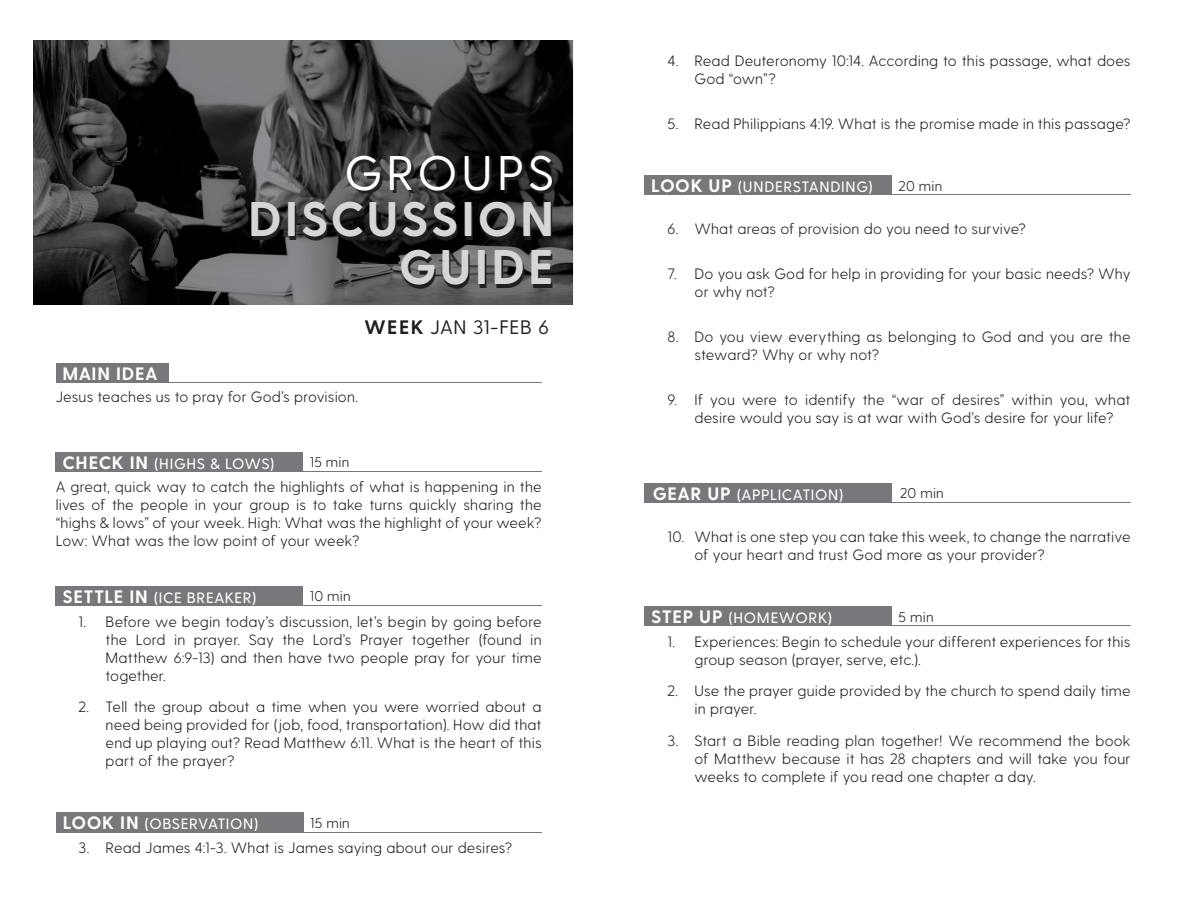
<style>
.page{position:relative;width:1188px;height:918px;background:#fff}
.page>*{position:absolute;margin:0;border:0;box-sizing:border-box;transform-origin:0 0}
.t1{font:700 48.6px/47.4px "Greycliff CF";letter-spacing:.055em;color:#d5d6d8;text-align:right}
.t2{font:48.6px "Greycliff CF";letter-spacing:.08em;color:#fff}
.t3{font:19.5px "Greycliff CF";letter-spacing:.015em;color:#231f20}
.t4{font:700 18px "Greycliff CF";letter-spacing:.035em;color:#fff}
.t5{font:300 15px/18px "Greycliff CF";letter-spacing:.01em;color:#231f20}
.t6{font:500 15px "Greycliff CF";letter-spacing:.035em;color:#fff}
.t7{font:300 14.25px "Greycliff CF";letter-spacing:.015em;color:#231f20}
.s1{font-weight:700}
.s2{font-weight:700;font-size:18px}
</style>
<div class="page">
<img style="left:33px;top:41px;width:540px;height:264px">
<div style="left:56px;top:363px;width:112px;height:20px;background:#76787b"></div>
<hr style="left:168px;top:382px;width:374px;height:1px;background:#76787b">
<div style="left:56px;top:452px;width:247px;height:19px;background:#76787b"></div>
<hr style="left:56px;top:471px;width:247px;height:1px;background:#76787b">
<hr style="left:303px;top:471px;width:239px;height:1px;background:#76787b">
<div style="left:56px;top:586px;width:247px;height:20px;background:#76787b"></div>
<hr style="left:303px;top:605px;width:239px;height:1px;background:#76787b">
<div style="left:56px;top:813px;width:247px;height:19px;background:#76787b"></div>
<hr style="left:56px;top:832px;width:247px;height:1px;background:#76787b">
<hr style="left:303px;top:832px;width:239px;height:1px;background:#76787b">
<div style="left:645px;top:176px;width:247px;height:19px;background:#76787b"></div>
<hr style="left:645px;top:195px;width:247px;height:1px;background:#76787b">
<hr style="left:892px;top:195px;width:239px;height:1px;background:#76787b">
<div style="left:645px;top:483px;width:247px;height:20px;background:#76787b"></div>
<hr style="left:892px;top:502px;width:239px;height:1px;background:#76787b">
<div style="left:645px;top:606px;width:247px;height:20px;background:#76787b"></div>
<hr style="left:892px;top:625px;width:239px;height:1px;background:#76787b">
<h1 class="t2" style="left:345px;top:145px;width:211px">GROUPS</h1>
<h1 class="t1" style="left:248px;top:198px;width:308px">DISCUSSION<br>GUIDE</h1>
<h2 class="t3" style="left:364px;top:315px;width:186px"><span class="s1">WEEK</span> JAN 31-FEB 6</h2>
<p class="t4" style="left:62px;top:363px;width:97px">MAIN IDEA</p>
<p class="t5" style="left:56px;top:388px;width:304px">Jesus teaches us to pray for God’s provision.</p>
<p class="t6" style="left:62px;top:455px;width:214px"><span class="s2">CHECK IN</span> (HIGHS &amp; LOWS)</p>
<p class="t7" style="left:310px;top:454px;width:41px">15 min</p>
<p class="t5" style="left:56px;top:478px;width:488px;text-align:justify">A great, quick way to catch the highlights of what is happening in the lives of the people in your group is to take turns quickly sharing the “highs &amp; lows” of your week. High: What was the highlight of your week?<br>Low: What was the low point of your week?</p>
<p class="t6" style="left:62px;top:589px;width:196px"><span class="s2">SETTLE IN</span> (ICE BREAKER)</p>
<p class="t7" style="left:310px;top:588px;width:42px">10 min</p>
<p class="t5" style="left:106px;top:613px;width:438px;text-align:justify;text-indent:-27px">1. Before we begin today’s discussion, let’s begin by going before the Lord in prayer. Say the Lord’s Prayer together (found in Matthew 6:9-13) and then have two people pray for your time together.</p>
<p class="t5" style="left:106px;top:698px;width:438px;text-align:justify;text-indent:-27px">2. Tell the group about a time when you were worried about a need being provided for (job, food, transportation). How did that end up playing out? Read Matthew 6:11. What is the heart of this part of the prayer?</p>
<p class="t6" style="left:63px;top:815px;width:197px"><span class="s2">LOOK IN</span> (OBSERVATION)</p>
<p class="t7" style="left:310px;top:815px;width:41px">15 min</p>
<p class="t5" style="left:79px;top:839px;width:435px">3. Read James 4:1-3. What is James saying about our desires?</p>
<p class="t5" style="left:695px;top:52px;width:438px;text-indent:-27px">4. Read Deuteronomy 10:14. According to this passage, what does<br>God “own”?</p>
<p class="t5" style="left:668px;top:115px;width:465px">5. Read Philippians 4:19. What is the promise made in this passage?</p>
<p class="t6" style="left:651px;top:178px;width:223px"><span class="s2">LOOK UP</span> (UNDERSTANDING)</p>
<p class="t7" style="left:899px;top:177px;width:45px">20 min</p>
<p class="t5" style="left:668px;top:220px;width:360px">6. What areas of provision do you need to survive?</p>
<p class="t5" style="left:695px;top:265px;width:438px;text-indent:-27px">7. Do you ask God for help in providing for your basic needs? Why or why not?</p>
<p class="t5" style="left:695px;top:328px;width:438px;text-indent:-27px">8. Do you view everything as belonging to God and you are the steward? Why or why not?</p>
<p class="t5" style="left:695px;top:391px;width:438px;text-indent:-27px">9. If you were to identify the “war of desires” within you, what desire would you say is at war with God’s desire for your life?</p>
<p class="t6" style="left:653px;top:486px;width:192px"><span class="s2">GEAR UP</span> (APPLICATION)</p>
<p class="t7" style="left:900px;top:485px;width:45px">20 min</p>
<p class="t5" style="left:695px;top:528px;width:438px;text-indent:-27px">10. What is one step you can take this week, to change the narrative of your heart and trust God more as your provider?</p>
<p class="t6" style="left:651px;top:609px;width:182px"><span class="s2">STEP UP</span> (HOMEWORK)</p>
<p class="t7" style="left:899px;top:608px;width:37px">5 min</p>
<p class="t5" style="left:695px;top:633px;width:438px;text-indent:-27px">1. Experiences: Begin to schedule your different experiences for this group season (prayer, serve, etc.).</p>
<p class="t5" style="left:695px;top:682px;width:438px;text-indent:-27px">2. Use the prayer guide provided by the church to spend daily time in prayer.</p>
<p class="t5" style="left:695px;top:732px;width:438px;text-align:justify;text-indent:-27px">3. Start a Bible reading plan together! We recommend the book of Matthew because it has 28 chapters and will take you four weeks to complete if you read one chapter a day.</p>
</div>
